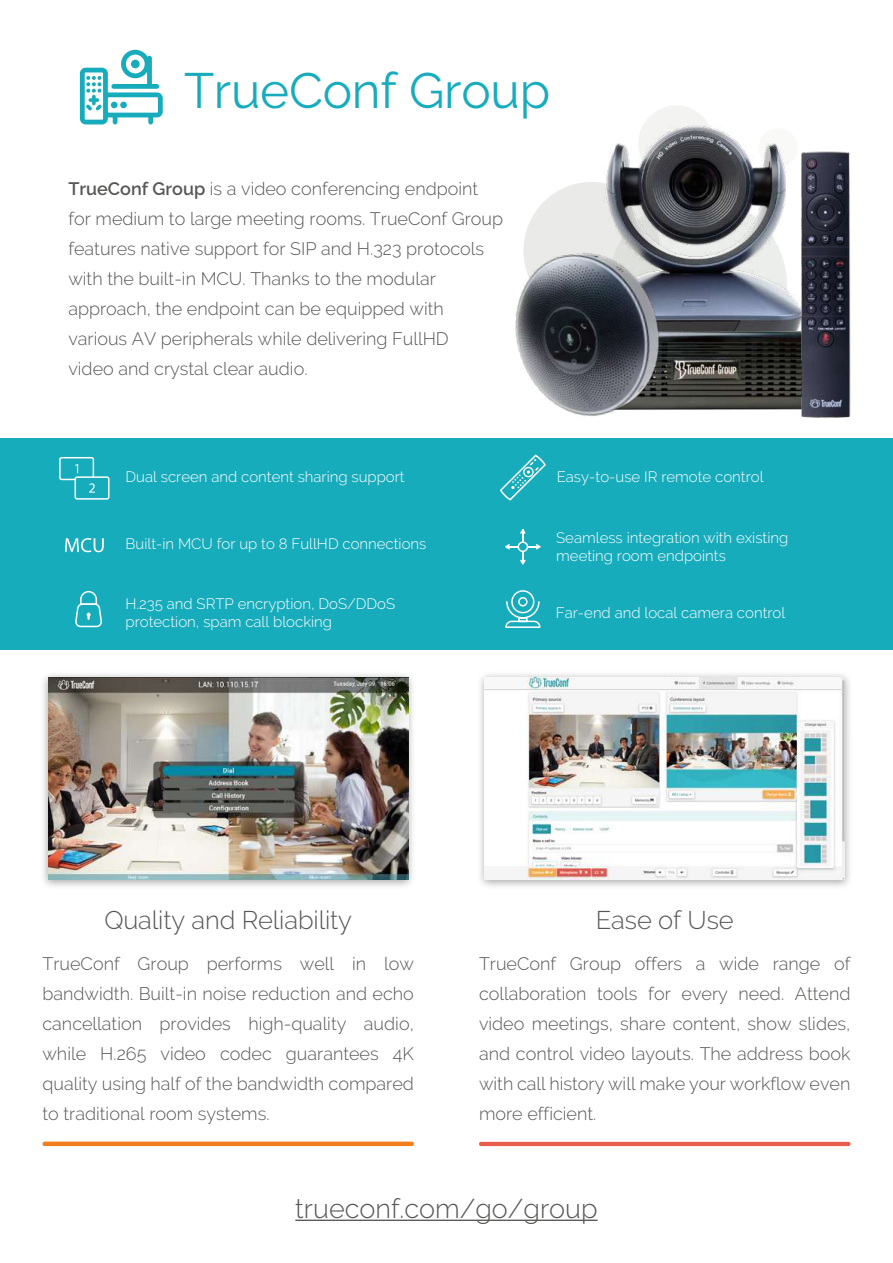
<style>
.page{position:relative;width:893px;height:1263px;background:#fff}
.page>*{position:absolute;margin:0;border:0;box-sizing:border-box;transform-origin:0 0}
.t1{font:49.5px "Raleway";letter-spacing:-.005em;color:#17acbc}
.t2{font:300 27px "Raleway";color:#575756}
.t3{font:300 25.5px "Raleway";letter-spacing:-.005em;color:#575756}
.t4{font:300 18px/30px "Raleway";color:#575756;text-align:justify}
.t5{font:300 15px/18px "Raleway";color:#fff}
.s1{font-weight:600}
</style>
<div class="page">
<div style="left:42px;top:1141px;width:372px;height:5px;background:#f0801d;border-radius:2px"></div>
<hr style="left:479px;top:1142px;width:371px;height:4px;background:#e95d4d;border-radius:2px">
<hr style="left:295px;top:1219px;width:303px;height:2px;background:#575756">
<div style="left:476px;top:671px;width:377px;height:219px;background:#000;opacity:.35"></div>
<img style="left:485px;top:677px;width:360px;height:202px">
<div style="left:40px;top:671px;width:376px;height:219px;background:#000;opacity:.35"></div>
<img style="left:48px;top:677px;width:360px;height:202px">
<div style="left:523px;top:182px;width:137px;height:137px;background:#eaeae9;border-radius:50%"></div>
<div style="left:638px;top:105px;width:76px;height:77px;background:#f3f3f2;border-radius:50%"></div>
<img style="left:600px;top:125px;width:197px;height:206px">
<img style="left:686px;top:331px;width:111px;height:79px">
<img style="left:515px;top:239px;width:171px;height:177px">
<img style="left:797px;top:151px;width:54px;height:267px">
<div style="left:0;top:438px;width:893px;height:211px;background:#17acbc"></div>
<svg style="left:65px;top:538px;width:39px;height:14px"></svg>
<svg style="left:500px;top:455px;width:46px;height:45px"></svg>
<svg style="left:75px;top:591px;width:27px;height:36px"></svg>
<svg style="left:505px;top:529px;width:36px;height:35px"></svg>
<svg style="left:59px;top:457px;width:51px;height:43px"></svg>
<svg style="left:505px;top:590px;width:36px;height:38px"></svg>
<svg style="left:80px;top:50px;width:83px;height:74px"></svg>
<div style="left:120px;top:102px;width:7px;height:6px;background:#17acbc;border-radius:50%"></div>
<div style="left:131px;top:60px;width:9px;height:8px;background:#17acbc;border-radius:50%"></div>
<h1 class="t1" style="left:184px;top:62px;width:368px">TrueConf Group</h1>
<p class="t4" style="left:68px;top:174px;width:436px;text-align:left"><span class="s1">TrueConf Group</span> is a video conferencing endpoint for medium to large meeting rooms. TrueConf Group features native support for SIP and H.323 protocols with the built-in MCU. Thanks to the modular approach, the endpoint can be equipped with various AV peripherals while delivering FullHD<br>video and crystal clear audio.</p>
<p class="t5" style="left:126px;top:468px;width:281px">Dual screen and content sharing support</p>
<p class="t5" style="left:557px;top:468px;width:208px">Easy-to-use IR remote control</p>
<p class="t5" style="left:126px;top:534px;width:302px">Built-in MCU for up to 8 FullHD connections</p>
<p class="t5" style="left:556px;top:529px;width:234px">Seamless integration with existing meeting room endpoints</p>
<p class="t5" style="left:126px;top:595px;width:271px">H.235 and SRTP encryption, DoS/DDoS protection, spam call blocking</p>
<p class="t5" style="left:556px;top:604px;width:231px">Far-end and local camera control</p>
<h3 class="t3" style="left:104px;top:905px;width:249px">Quality and Reliability</h3>
<h3 class="t3" style="left:596px;top:905px;width:139px">Ease of Use</h3>
<p class="t4" style="left:42px;top:949px;width:373px">TrueConf Group performs well in low bandwidth. Built-in noise reduction and echo cancellation provides high-quality audio, while H.265 video codec guarantees 4K quality using half of the bandwidth compared to traditional room systems.</p>
<p class="t4" style="left:479px;top:949px;width:373px">TrueConf Group offers a wide range of collaboration tools for every need. Attend video meetings, share content, show slides, and control video layouts. The address book with call history will make your workflow even more efficient.</p>
<h2 class="t2" style="left:295px;top:1193px;width:304px">trueconf.com/go/group</h2>
</div>
